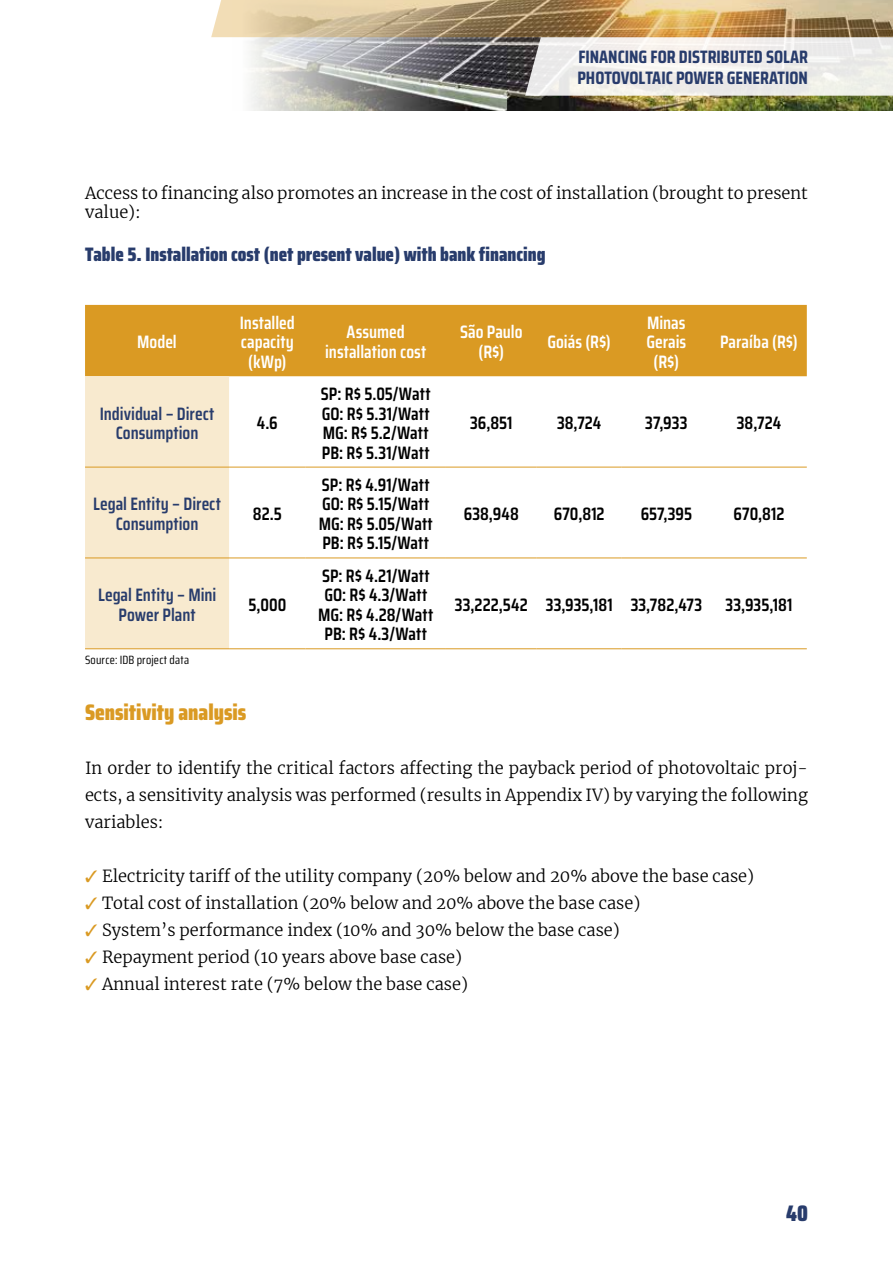
<style>
.page{position:relative;width:893px;height:1263px;background:#fff}
.page>*{position:absolute;margin:0;border:0;box-sizing:border-box;transform-origin:0 0}
.t1{font:900 22.5px "Saira Condensed";color:#da9a23}
.t2{font:900 22.5px "Saira Condensed";color:#283c6c}
.t3{font:900 19.5px "Saira Condensed";color:#283c6c}
.t4{font:600 18px/19.5px "Saira Condensed";letter-spacing:.005em;color:#000;text-align:justify}
.t5{font:600 18px/19.5px "Saira Condensed";color:#fff;text-align:center}
.t6{font:600 18px/19.5px "Saira Condensed";color:#283c6c;text-align:center}
.t7{font:700 18px/21px "Saira Condensed";color:#283c6c}
.t8{font:300 16.5px/27px "Merriweather";color:#000}
.t9{font:12px "Saira Condensed";letter-spacing:.015em;color:#000}
.s1{color:#da9a23}
</style>
<div class="page">
<img style="left:250px;top:96px;width:643px;height:15px">
<img style="left:211px;top:0;width:682px;height:96px">
<div style="left:85px;top:305px;width:722px;height:71px;background:#da9a23"></div>
<div style="left:85px;top:376px;width:144px;height:272px;background:#f8eacf"></div>
<hr style="left:85px;top:467px;width:144px;height:1px;background:#da9a23">
<hr style="left:229px;top:467px;width:77px;height:1px;background:#da9a23">
<hr style="left:306px;top:467px;width:140px;height:1px;background:#da9a23">
<hr style="left:446px;top:467px;width:91px;height:1px;background:#da9a23">
<hr style="left:537px;top:467px;width:85px;height:1px;background:#da9a23">
<hr style="left:622px;top:467px;width:89px;height:1px;background:#da9a23">
<hr style="left:711px;top:467px;width:96px;height:1px;background:#da9a23">
<hr style="left:85px;top:558px;width:144px;height:1px;background:#da9a23">
<hr style="left:229px;top:558px;width:77px;height:1px;background:#da9a23">
<hr style="left:306px;top:558px;width:140px;height:1px;background:#da9a23">
<hr style="left:446px;top:558px;width:91px;height:1px;background:#da9a23">
<hr style="left:537px;top:558px;width:85px;height:1px;background:#da9a23">
<hr style="left:622px;top:558px;width:89px;height:1px;background:#da9a23">
<hr style="left:711px;top:558px;width:96px;height:1px;background:#da9a23">
<hr style="left:85px;top:648px;width:144px;height:1px;background:#da9a23">
<hr style="left:229px;top:648px;width:77px;height:1px;background:#da9a23">
<hr style="left:306px;top:648px;width:140px;height:1px;background:#da9a23">
<hr style="left:446px;top:648px;width:91px;height:1px;background:#da9a23">
<hr style="left:537px;top:648px;width:85px;height:1px;background:#da9a23">
<hr style="left:622px;top:648px;width:89px;height:1px;background:#da9a23">
<hr style="left:711px;top:648px;width:96px;height:1px;background:#da9a23">
<p class="t7" style="left:577px;top:46px;width:232px">FINANCING FOR DISTRIBUTED SOLAR<br>PHOTOVOLTAIC POWER GENERATION</p>
<p class="t8" style="left:85px;top:183px;width:724px;line-height:19px">Access to financing also promotes an increase in the cost of installation (brought to present value):</p>
<p class="t3" style="left:85px;top:239px;width:462px">Table 5. Installation cost (net present value) with bank financing</p>
<p class="t5" style="left:137px;top:332px;width:41px">Model</p>
<p class="t5" style="left:240px;top:312px;width:56px">Installed capacity (kWp)</p>
<p class="t5" style="left:325px;top:322px;width:103px">Assumed installation cost</p>
<p class="t5" style="left:460px;top:322px;width:64px">São Paulo (R$)</p>
<p class="t5" style="left:547px;top:332px;width:65px">Goiás (R$)</p>
<p class="t5" style="left:646px;top:312px;width:41px">Minas<br>Gerais (R$)</p>
<p class="t5" style="left:720px;top:332px;width:79px">Paraíba (R$)</p>
<p class="t6" style="left:100px;top:403px;width:116px">Individual – Direct<br>Consumption</p>
<p class="t4" style="left:257px;top:413px;width:22px">4.6</p>
<p class="t6" style="left:93px;top:494px;width:129px">Legal Entity – Direct<br>Consumption</p>
<p class="t4" style="left:253px;top:504px;width:31px">82.5</p>
<p class="t6" style="left:98px;top:585px;width:120px">Legal Entity – Mini<br>Power Plant</p>
<p class="t4" style="left:249px;top:595px;width:39px">5,000</p>
<p class="t4" style="left:321px;top:384px;width:111px">SP: R$ 5.05/Watt GO: R$ 5.31/Watt MG: R$ 5.2/Watt PB: R$ 5.31/Watt</p>
<p class="t4" style="left:319px;top:475px;width:116px;text-align:left">SP: R$ 4.91/Watt<br>GO: R$ 5.15/Watt<br>MG: R$ 5.05/Watt<br>PB: R$ 5.15/Watt</p>
<p class="t4" style="left:318px;top:565px;width:117px;text-align:center">SP: R$ 4.21/Watt<br>GO: R$ 4.3/Watt<br>MG: R$ 4.28/Watt<br>PB: R$ 4.3/Watt</p>
<p class="t4" style="left:470px;top:413px;width:44px">36,851</p>
<p class="t4" style="left:557px;top:413px;width:46px">38,724</p>
<p class="t4" style="left:645px;top:413px;width:44px">37,933</p>
<p class="t4" style="left:737px;top:413px;width:46px">38,724</p>
<p class="t4" style="left:464px;top:504px;width:57px">638,948</p>
<p class="t4" style="left:554px;top:504px;width:52px">670,812</p>
<p class="t4" style="left:641px;top:504px;width:53px">657,395</p>
<p class="t4" style="left:733px;top:504px;width:52px">670,812</p>
<p class="t4" style="left:455px;top:595px;width:249px">33,222,542 33,935,181 33,782,473</p>
<p class="t4" style="left:725px;top:595px;width:68px">33,935,181</p>
<p class="t9" style="left:85px;top:651px;width:106px">Source: IDB project data</p>
<h1 class="t1" style="left:85px;top:695px;width:163px">Sensitivity analysis</h1>
<p class="t8" style="left:85px;top:754px;width:724px;text-align:justify">In order to identify the critical factors affecting the payback period of photovoltaic proj&shy;ects, a sensitivity analysis was performed (results in Appendix IV) by varying the following variables:</p>
<p class="t8" style="left:85px;top:862px;width:671px"><span class="s1">✓</span> Electricity tariff of the utility company (20% below and 20% above the base case)</p>
<p class="t8" style="left:85px;top:889px;width:557px"><span class="s1">✓</span> Total cost of installation (20% below and 20% above the base case)</p>
<p class="t8" style="left:85px;top:916px;width:536px"><span class="s1">✓</span> System’s performance index (10% and 30% below the base case)</p>
<p class="t8" style="left:85px;top:943px;width:379px"><span class="s1">✓</span> Repayment period (10 years above base case)</p>
<p class="t8" style="left:85px;top:970px;width:384px"><span class="s1">✓</span> Annual interest rate (7% below the base case)</p>
<h1 class="t2" style="left:786px;top:1196px;width:23px">40</h1>
</div>
